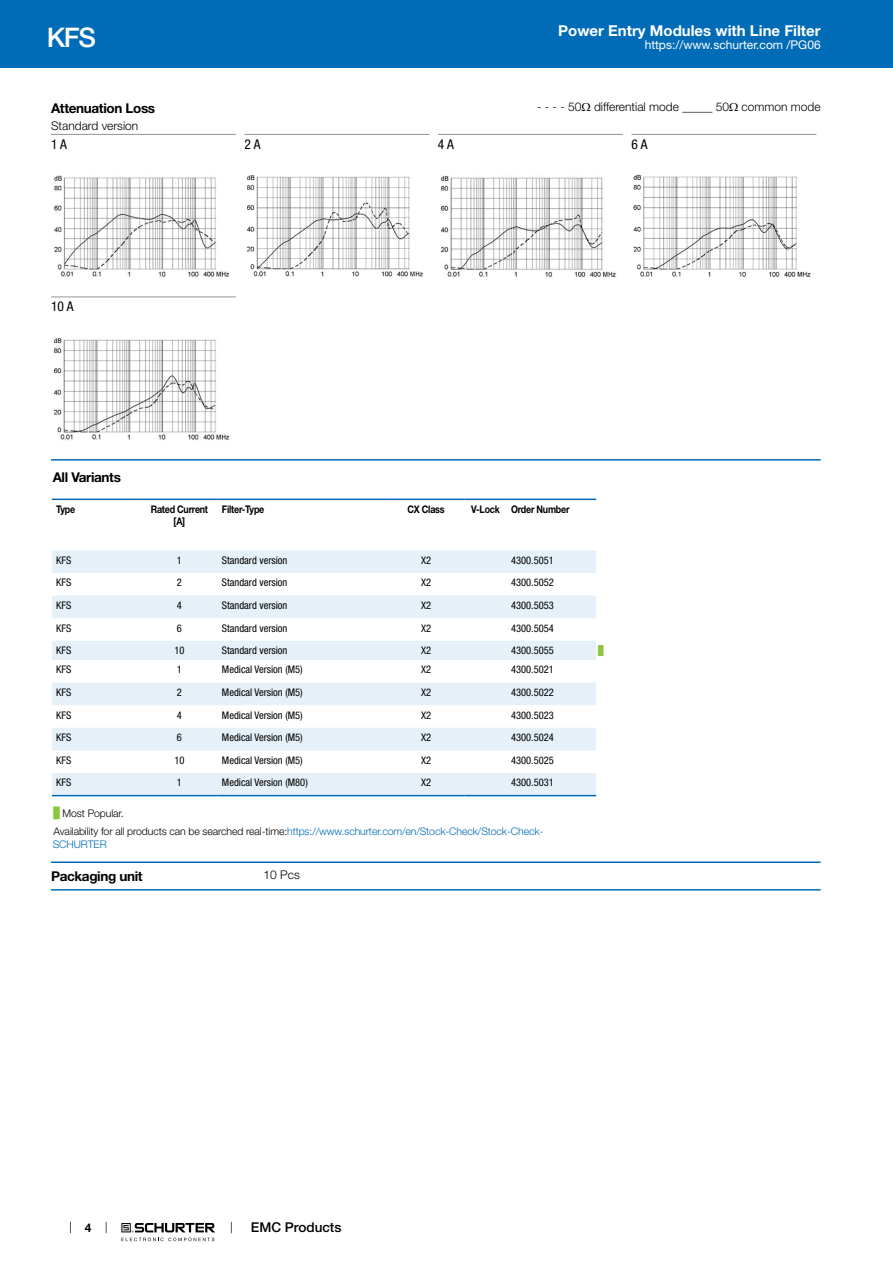
<style>
.page{position:relative;width:893px;height:1263px;background:#fff}
.page>*{position:absolute;margin:0;border:0;box-sizing:border-box;transform-origin:0 0}
.t1{font:500 27px "Helvetica Neue LT";color:#fff}
.t2{font:700 15px "Helvetica Neue LT";color:#fff}
.t3{font:700 13.5px "Helvetica Neue LT";letter-spacing:-.025em;color:#000}
.t4{font:500 13.5px "Helvetica Neue LT";color:#000}
.t5{font:condensed 13.5px "Helvetica Neue LT";color:#000}
.t6{font:300 12px "Helvetica Neue LT";color:#000}
.t7{font:12px "Helvetica Neue LT";color:#fff}
.t8{font:700 12px "Helvetica Neue LT";color:#000}
.t9{font:condensed 10.5px "Helvetica Neue LT";color:#000}
.t10{font:300 10.5px/18.5px "Helvetica Neue LT";letter-spacing:-.01em;color:#000}
.t11{font:700 10.5px/12.6px "Helvetica Neue LT";letter-spacing:-.025em;color:#000;text-align:center;scale:.85 1}
.t12{font:300 10.5px "Helvetica Neue LT";letter-spacing:-.01em;color:#006bb6}
.t13{font:9px "Arial Unicode MS";color:#8cc63e}
.s1{font-family:"Arial Unicode MS";font-weight:400}
.s2{font-family:"Arial Unicode MS";font-weight:400;color:#8cc63e}
.s3{color:#006bb6}
</style>
<div class="page">
<svg style="left:70px;top:1221px;width:1px;height:12px"></svg>
<svg style="left:121px;top:1223px;width:94px;height:18px"></svg>
<div style="left:0;top:0;width:893px;height:68px;background:#006bb6"></div>
<hr style="left:51px;top:134px;width:185px;height:1px;background:#939597">
<img style="left:54px;top:175px;width:175px;height:102px">
<hr style="left:244px;top:134px;width:185px;height:1px;background:#939597">
<img style="left:247px;top:175px;width:176px;height:102px">
<hr style="left:438px;top:134px;width:185px;height:1px;background:#939597">
<img style="left:440px;top:176px;width:176px;height:102px">
<hr style="left:631px;top:134px;width:185px;height:1px;background:#939597">
<img style="left:634px;top:175px;width:176px;height:102px">
<hr style="left:51px;top:297px;width:185px;height:1px;background:#939597">
<img style="left:53px;top:338px;width:177px;height:102px">
<hr style="left:51px;top:459px;width:770px;height:2px;background:#006bb6">
<svg style="left:52px;top:500px;width:544px;height:297px"></svg>
<svg style="left:52px;top:550px;width:544px;height:245px;fill:#e5f0f8"></svg>
<hr style="left:52px;top:499px;width:89px;height:1px;background:#006bb6">
<hr style="left:141px;top:499px;width:77px;height:1px;background:#006bb6">
<hr style="left:218px;top:499px;width:170px;height:1px;background:#006bb6">
<hr style="left:388px;top:499px;width:76px;height:1px;background:#006bb6">
<hr style="left:464px;top:499px;width:43px;height:1px;background:#006bb6">
<hr style="left:507px;top:499px;width:89px;height:1px;background:#006bb6">
<hr style="left:52px;top:795px;width:89px;height:1px;background:#006bb6">
<hr style="left:141px;top:795px;width:77px;height:1px;background:#006bb6">
<hr style="left:218px;top:795px;width:170px;height:1px;background:#006bb6">
<hr style="left:388px;top:795px;width:76px;height:1px;background:#006bb6">
<hr style="left:464px;top:795px;width:43px;height:1px;background:#006bb6">
<hr style="left:507px;top:795px;width:89px;height:1px;background:#006bb6">
<hr style="left:51px;top:861px;width:770px;height:2px;background:#006bb6">
<hr style="left:51px;top:889px;width:770px;height:1px;background:#006bb6">
<h1 class="t1" style="left:47px;top:22px;width:51px">KFS</h1>
<h2 class="t2" style="left:558px;top:25px;width:264px">Power Entry Modules with Line Filter</h2>
<p class="t7" style="left:645px;top:41px;width:178px">https://www.schurter.com /PG06</p>
<p class="t3" style="left:51px;top:103px;width:106px">Attenuation Loss</p>
<p class="t6" style="left:537px;top:103px;width:285px">- - - - 50<span class="s1">Ω</span> differential mode _____ 50<span class="s1">Ω</span> common mode</p>
<p class="t6" style="left:51px;top:121px;width:89px">Standard version</p>
<p class="t5" style="left:51px;top:139px;width:17px">1 A</p>
<p class="t5" style="left:244px;top:139px;width:17px">2 A</p>
<p class="t5" style="left:438px;top:139px;width:17px">4 A</p>
<p class="t5" style="left:631px;top:139px;width:17px">6 A</p>
<p class="t5" style="left:51px;top:302px;width:24px">10 A</p>
<p class="t3" style="left:53px;top:472px;width:70px">All Variants</p>
<p class="t11" style="left:56px;top:503px;width:24px">Type</p>
<p class="t11" style="left:151px;top:503px;width:69px">Rated Current [A]</p>
<p class="t11" style="left:222px;top:503px;width:51px">Filter-Type</p>
<p class="t11" style="left:407px;top:503px;width:45px">CX Class</p>
<p class="t11" style="left:471px;top:503px;width:117px">V-Lock Order Number</p>
<p class="t9" style="left:56px;top:556px;width:17px">KFS</p>
<p class="t9" style="left:177px;top:556px;width:7px">1</p>
<p class="t9" style="left:222px;top:556px;width:67px">Standard version</p>
<p class="t9" style="left:421px;top:556px;width:12px">X2</p>
<p class="t9" style="left:511px;top:556px;width:44px">4300.5051</p>
<p class="t9" style="left:56px;top:579px;width:17px">KFS</p>
<p class="t9" style="left:177px;top:579px;width:7px">2</p>
<p class="t9" style="left:222px;top:579px;width:67px">Standard version</p>
<p class="t9" style="left:421px;top:579px;width:12px">X2</p>
<p class="t9" style="left:511px;top:579px;width:44px">4300.5052</p>
<p class="t9" style="left:56px;top:601px;width:17px">KFS</p>
<p class="t9" style="left:177px;top:601px;width:7px">4</p>
<p class="t9" style="left:222px;top:601px;width:67px">Standard version</p>
<p class="t9" style="left:421px;top:601px;width:12px">X2</p>
<p class="t9" style="left:511px;top:601px;width:44px">4300.5053</p>
<p class="t9" style="left:56px;top:624px;width:17px">KFS</p>
<p class="t9" style="left:177px;top:624px;width:7px">6</p>
<p class="t9" style="left:222px;top:624px;width:67px">Standard version</p>
<p class="t9" style="left:421px;top:624px;width:12px">X2</p>
<p class="t9" style="left:511px;top:624px;width:44px">4300.5054</p>
<p class="t9" style="left:56px;top:646px;width:17px">KFS</p>
<p class="t9" style="left:174px;top:646px;width:12px">10</p>
<p class="t9" style="left:222px;top:646px;width:67px">Standard version</p>
<p class="t9" style="left:421px;top:646px;width:12px">X2</p>
<p class="t9" style="left:511px;top:646px;width:44px">4300.5055</p>
<p class="t13" style="left:598px;top:644px;width:7px">█</p>
<p class="t9" style="left:56px;top:666px;width:17px">KFS</p>
<p class="t9" style="left:177px;top:666px;width:7px">1</p>
<p class="t9" style="left:222px;top:666px;width:82px">Medical Version (M5)</p>
<p class="t9" style="left:421px;top:666px;width:12px">X2</p>
<p class="t9" style="left:511px;top:666px;width:44px">4300.5021</p>
<p class="t9" style="left:56px;top:688px;width:17px">KFS</p>
<p class="t9" style="left:177px;top:688px;width:7px">2</p>
<p class="t9" style="left:222px;top:688px;width:82px">Medical Version (M5)</p>
<p class="t9" style="left:421px;top:688px;width:12px">X2</p>
<p class="t9" style="left:511px;top:688px;width:44px">4300.5022</p>
<p class="t9" style="left:56px;top:711px;width:17px">KFS</p>
<p class="t9" style="left:177px;top:711px;width:7px">4</p>
<p class="t9" style="left:222px;top:711px;width:82px">Medical Version (M5)</p>
<p class="t9" style="left:421px;top:711px;width:12px">X2</p>
<p class="t9" style="left:511px;top:711px;width:44px">4300.5023</p>
<p class="t9" style="left:56px;top:733px;width:17px">KFS</p>
<p class="t9" style="left:177px;top:733px;width:7px">6</p>
<p class="t9" style="left:222px;top:733px;width:82px">Medical Version (M5)</p>
<p class="t9" style="left:421px;top:733px;width:12px">X2</p>
<p class="t9" style="left:511px;top:733px;width:44px">4300.5024</p>
<p class="t9" style="left:56px;top:756px;width:17px">KFS</p>
<p class="t9" style="left:174px;top:756px;width:12px">10</p>
<p class="t9" style="left:222px;top:756px;width:82px">Medical Version (M5)</p>
<p class="t9" style="left:421px;top:756px;width:12px">X2</p>
<p class="t9" style="left:511px;top:756px;width:44px">4300.5025</p>
<p class="t9" style="left:56px;top:779px;width:17px">KFS</p>
<p class="t9" style="left:177px;top:779px;width:7px">1</p>
<p class="t9" style="left:222px;top:779px;width:87px">Medical Version (M80)</p>
<p class="t9" style="left:421px;top:779px;width:12px">X2</p>
<p class="t9" style="left:511px;top:779px;width:44px">4300.5031</p>
<p class="t10" style="left:54px;top:805px;width:491px"><span class="s2">█</span> Most Popular.<br>Availability for all products can be searched real-time:<span class="s3">https://www.schurter.com/en/Stock-Check/Stock-Check-</span></p>
<p class="t12" style="left:53px;top:840px;width:55px">SCHURTER</p>
<p class="t3" style="left:51px;top:871px;width:93px">Packaging unit</p>
<p class="t6" style="left:264px;top:871px;width:38px">10 Pcs</p>
<p class="t8" style="left:85px;top:1223px;width:8px">4</p>
<p class="t4" style="left:251px;top:1220px;width:92px">EMC Products</p>
</div>
